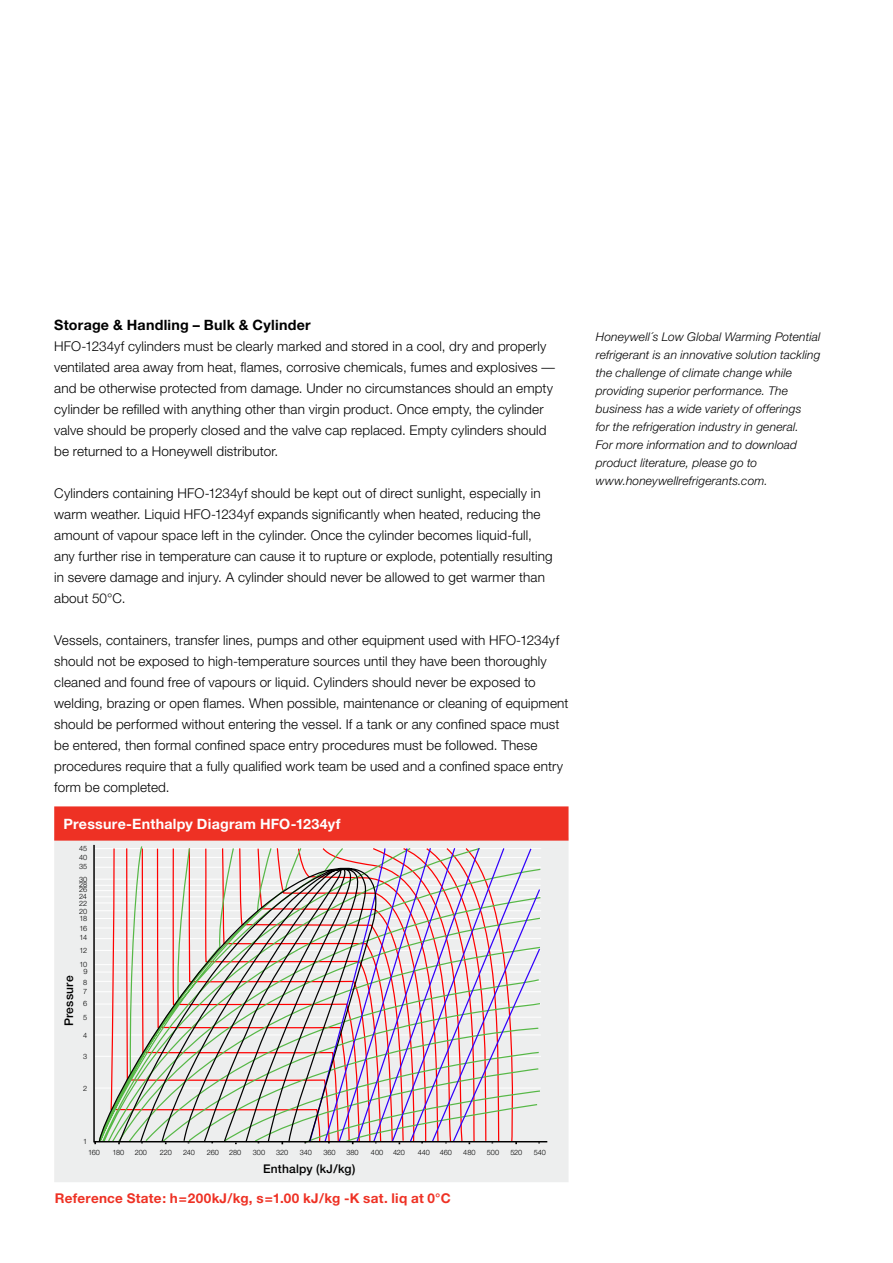
<style>
.page{position:relative;width:893px;height:1263px;background:#fff}
.page>*{position:absolute;margin:0;border:0;box-sizing:border-box;transform-origin:0 0}
.t1{font:700 14.25px "Helvetica Neue";letter-spacing:.015em;color:#fff}
.t2{font:700 14.25px "Helvetica Neue";letter-spacing:.015em;color:#000}
.t3{font:300 13.5px/21px "Helvetica Neue";letter-spacing:.01em;color:#000}
.t4{font:700 13.5px "Helvetica Neue";letter-spacing:.02em;color:#ee3124}
.t5{font:italic 300 12px/18px "Helvetica Neue";letter-spacing:.015em;color:#000}
.t6{font:500 12px "Helvetica Neue";letter-spacing:.015em;color:#000}
.t7{font:300 7.35px/7.4px "Helvetica Neue";letter-spacing:-.005em;color:#000}
</style>
<div class="page">
<div style="left:54px;top:838px;width:515px;height:344px;background:#edeeee"></div>
<div style="left:54px;top:806px;width:515px;height:35px;background:#ee3124"></div>
<hr style="left:95px;top:848px;width:446px;height:1px;background:#fff">
<hr style="left:94px;top:1088px;width:447px;height:1px;background:#fff">
<hr style="left:95px;top:1056px;width:446px;height:1px;background:#fff">
<hr style="left:94px;top:1035px;width:447px;height:1px;background:#fff">
<hr style="left:95px;top:1017px;width:446px;height:1px;background:#fff">
<hr style="left:94px;top:1004px;width:447px;height:1px;background:#fff">
<hr style="left:95px;top:991px;width:446px;height:1px;background:#fff">
<hr style="left:94px;top:972px;width:447px;height:1px;background:#fff">
<hr style="left:94px;top:950px;width:446px;height:1px;background:#fff">
<hr style="left:94px;top:964px;width:447px;height:1px;background:#fff">
<hr style="left:94px;top:981px;width:447px;height:1px;background:#fff">
<hr style="left:95px;top:938px;width:446px;height:1px;background:#fff">
<hr style="left:95px;top:928px;width:446px;height:1px;background:#fff">
<hr style="left:95px;top:918px;width:446px;height:1px;background:#fff">
<hr style="left:95px;top:910px;width:446px;height:1px;background:#fff">
<hr style="left:95px;top:903px;width:446px;height:1px;background:#fff">
<hr style="left:95px;top:896px;width:446px;height:1px;background:#fff">
<hr style="left:94px;top:890px;width:447px;height:1px;background:#fff">
<hr style="left:94px;top:885px;width:447px;height:1px;background:#fff">
<hr style="left:94px;top:879px;width:447px;height:1px;background:#fff">
<hr style="left:95px;top:867px;width:446px;height:1px;background:#fff">
<hr style="left:95px;top:857px;width:446px;height:1px;background:#fff">
<svg style="left:322px;top:848px;width:219px;height:295px"></svg>
<svg style="left:98px;top:852px;width:293px;height:291px"></svg>
<hr style="left:94px;top:1141px;width:453px;height:1px;background:#000">
<hr style="left:93px;top:845px;width:2px;height:297px;background:#000">
<p class="t2" style="left:54px;top:316px;width:258px">Storage &amp; Handling – Bulk &amp; Cylinder</p>
<p class="t3" style="left:54px;top:335px;width:502px">HFO-1234yf cylinders must be clearly marked and stored in a cool, dry and properly ventilated area away from heat, flames, corrosive chemicals, fumes and explosives — and be otherwise protected from damage. Under no circumstances should an empty cylinder be refilled with anything other than virgin product. Once empty, the cylinder valve should be properly closed and the valve cap replaced. Empty cylinders should be returned to a Honeywell distributor.</p>
<p class="t3" style="left:54px;top:482px;width:500px">Cylinders containing HFO-1234yf should be kept out of direct sunlight, especially in warm weather. Liquid HFO-1234yf expands significantly when heated, reducing the amount of vapour space left in the cylinder. Once the cylinder becomes liquid-full, any further rise in temperature can cause it to rupture or explode, potentially resulting in severe damage and injury. A cylinder should never be allowed to get warmer than about 50°C.</p>
<p class="t3" style="left:54px;top:629px;width:516px">Vessels, containers, transfer lines, pumps and other equipment used with HFO-1234yf should not be exposed to high-temperature sources until they have been thoroughly cleaned and found free of vapours or liquid. Cylinders should never be exposed to welding, brazing or open flames. When possible, maintenance or cleaning of equipment should be performed without entering the vessel. If a tank or any confined space must be entered, then formal confined space entry procedures must be followed. These procedures require that a fully qualified work team be used and a confined space entry form be completed.</p>
<p class="t1" style="left:64px;top:815px;width:279px">Pressure-Enthalpy Diagram HFO-1234yf</p>
<p class="t7" style="left:79px;top:843px;width:10px;line-height:8.9px">45<br>40</p>
<p class="t7" style="left:79px;top:860px;width:10px;line-height:12.5px">35<br>30</p>
<p class="t7" style="left:79px;top:880px;width:9px">28</p>
<p class="t7" style="left:79px;top:885px;width:10px;text-align:justify">26<br>24<br>22<br>20<br>18</p>
<p class="t7" style="left:80px;top:924px;width:9px;line-height:8.9px">16<br>14</p>
<p class="t7" style="left:80px;top:943px;width:9px;line-height:14.1px">12<br>10</p>
<p class="t7" style="left:83px;top:966px;width:6px;line-height:11.1px">9<br>8</p>
<p class="t7" style="left:83px;top:985px;width:6px;line-height:11.7px">7<br>6</p>
<p class="t7" style="left:83px;top:1014px;width:6px">5</p>
<p class="t7" style="left:83px;top:1032px;width:6px">4</p>
<p class="t7" style="left:83px;top:1053px;width:6px">3</p>
<p class="t7" style="left:83px;top:1085px;width:6px">2</p>
<p class="t6" style="left:62px;top:1026px;width:52px;rotate:-90deg">Pressure</p>
<p class="t7" style="left:83px;top:1138px;width:6px">1</p>
<p class="t7" style="left:88px;top:1148px;width:13px">160</p>
<p class="t7" style="left:112px;top:1148px;width:13px">180</p>
<p class="t7" style="left:135px;top:1148px;width:14px">200</p>
<p class="t7" style="left:160px;top:1148px;width:14px">220</p>
<p class="t7" style="left:183px;top:1148px;width:13px">240</p>
<p class="t7" style="left:207px;top:1148px;width:14px">260</p>
<p class="t7" style="left:229px;top:1148px;width:14px">280</p>
<p class="t7" style="left:253px;top:1148px;width:14px">300</p>
<p class="t7" style="left:276px;top:1148px;width:14px">320</p>
<p class="t7" style="left:300px;top:1148px;width:14px">340</p>
<p class="t7" style="left:323px;top:1148px;width:14px">360</p>
<p class="t7" style="left:346px;top:1148px;width:14px">380</p>
<p class="t7" style="left:371px;top:1148px;width:14px">400</p>
<p class="t7" style="left:393px;top:1148px;width:13px">420</p>
<p class="t7" style="left:418px;top:1148px;width:14px">440</p>
<p class="t7" style="left:440px;top:1148px;width:14px">460</p>
<p class="t7" style="left:463px;top:1148px;width:14px">480</p>
<p class="t7" style="left:487px;top:1148px;width:14px">500</p>
<p class="t7" style="left:510px;top:1148px;width:13px">520</p>
<p class="t7" style="left:534px;top:1148px;width:14px">540</p>
<p class="t4" style="left:55px;top:1190px;width:397px">Reference State: h=200kJ/kg, s=1.00 kJ/kg -K sat. liq at 0°C</p>
<p class="t6" style="left:263px;top:1162px;width:94px">Enthalpy (kJ/kg)</p>
<p class="t5" style="left:596px;top:328px;width:226px">Honeywell´s Low Global Warming Potential refrigerant is an innovative solution tackling the challenge of climate change while providing superior performance. The business has a wide variety of offerings<br>for the refrigeration industry in general.<br>For more information and to download product literature, please go to www.honeywellrefrigerants.com.</p>
</div>
